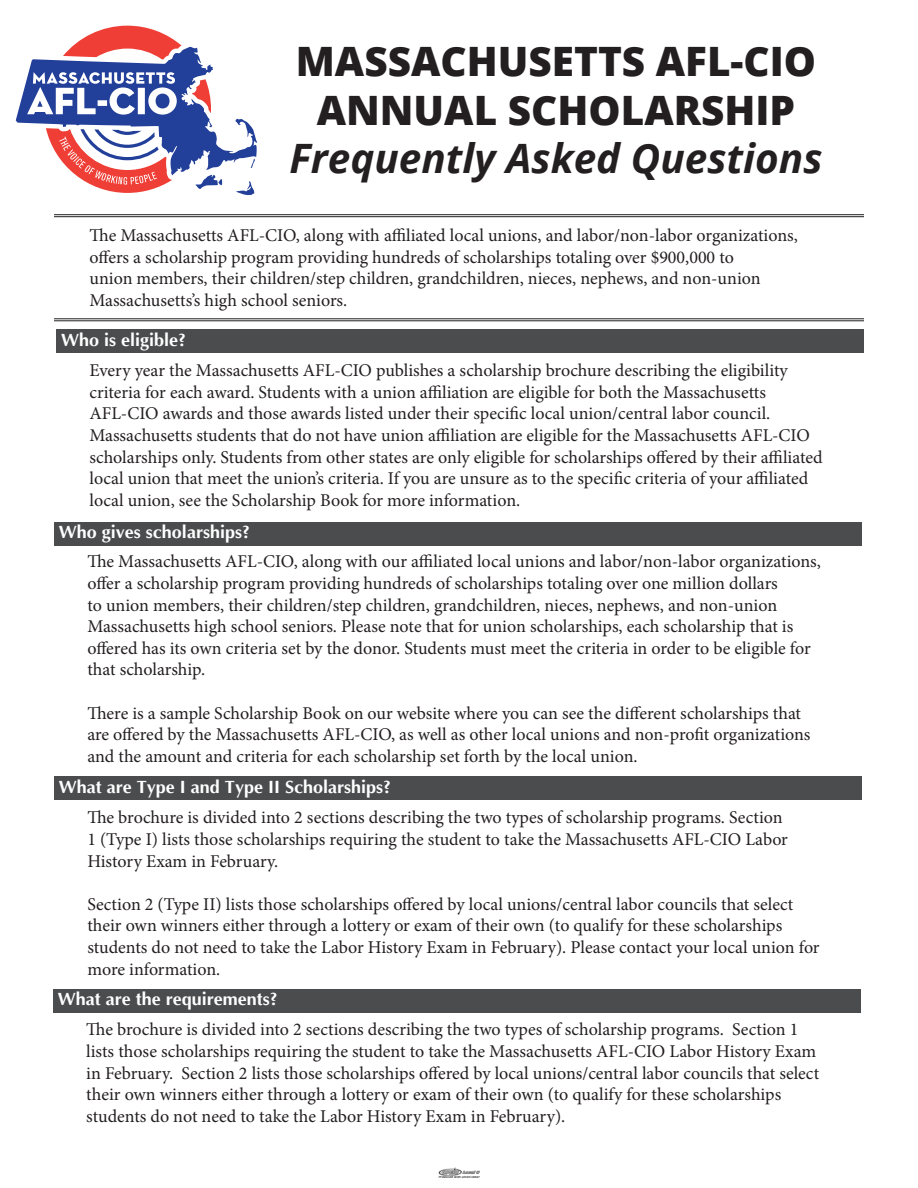
<style>
.page{position:relative;width:918px;height:1188px;background:#fff}
.page>*{position:absolute;margin:0;border:0;box-sizing:border-box;transform-origin:0 0}
.t1{font:800 40.5px "Open Sans";color:#231f20}
.t2{font:italic 700 40.5px "Open Sans";color:#231f20}
.t3{font:18px/21.6px "Minion Pro";color:#231f20}
.t4{font:700 18px "Optima";color:#fff}
.t5{font:italic 600 3.45px "Open Sans";color:#231f20}
</style>
<div class="page">
<svg style="left:16px;top:26px;width:241px;height:169px"></svg>
<hr style="left:54px;top:214px;width:810px;height:1px;background:#231f20">
<hr style="left:54px;top:216px;width:810px;height:1px;background:#231f20">
<hr style="left:54px;top:318px;width:810px;height:1px;background:#231f20">
<hr style="left:54px;top:320px;width:810px;height:1px;background:#231f20">
<div style="left:56px;top:329px;width:808px;height:24px;background:#4b4c4d"></div>
<img style="left:438px;top:1168px;width:42px;height:7px">
<div style="left:54px;top:522px;width:808px;height:24px;background:#4b4c4d"></div>
<div style="left:54px;top:776px;width:808px;height:24px;background:#4b4c4d"></div>
<div style="left:53px;top:989px;width:808px;height:24px;background:#4b4c4d"></div>
<p class="t1" style="left:296px;top:30px;width:522px">MASSACHUSETTS AFL-CIO</p>
<p class="t1" style="left:317px;top:79px;width:480px">ANNUAL SCHOLARSHIP</p>
<p class="t2" style="left:289px;top:130px;width:535px">Frequently Asked Questions</p>
<p class="t3" style="left:89px;top:225px;width:710px">The Massachusetts AFL-CIO, along with affiliated local unions, and labor/non-labor organizations, offers a scholarship program providing hundreds of scholarships totaling over $900,000 to<br>union members, their children/step children, grandchildren, nieces, nephews, and non-union Massachusetts’s high school seniors.</p>
<p class="t4" style="left:61px;top:330px;width:127px">Who is eligible?</p>
<p class="t3" style="left:89px;top:360px;width:735px">Every year the Massachusetts AFL-CIO publishes a scholarship brochure describing the eligibility criteria for each award. Students with a union affiliation are eligible for both the Massachusetts AFL-CIO awards and those awards listed under their specific local union/central labor council.<br>Massachusetts students that do not have union affiliation are eligible for the Massachusetts AFL-CIO scholarships only. Students from other states are only eligible for scholarships offered by their affiliated local union that meet the union’s criteria. If you are unsure as to the specific criteria of your affiliated local union, see the Scholarship Book for more information.</p>
<p class="t4" style="left:59px;top:522px;width:193px">Who gives scholarships?</p>
<p class="t3" style="left:87px;top:551px;width:735px">The Massachusetts AFL-CIO, along with our affiliated local unions and labor/non-labor organizations, offer a scholarship program providing hundreds of scholarships totaling over one million dollars<br>to union members, their children/step children, grandchildren, nieces, nephews, and non-union Massachusetts high school seniors. Please note that for union scholarships, each scholarship that is offered has its own criteria set by the donor. Students must meet the criteria in order to be eligible for that scholarship.</p>
<p class="t3" style="left:87px;top:702px;width:725px">There is a sample Scholarship Book on our website where you can see the different scholarships that are offered by the Massachusetts AFL-CIO, as well as other local unions and non-profit organizations and the amount and criteria for each scholarship set forth by the local union.</p>
<p class="t4" style="left:59px;top:777px;width:334px">What are Type I and Type II Scholarships?</p>
<p class="t3" style="left:87px;top:807px;width:702px">The brochure is divided into 2 sections describing the two types of scholarship programs. Section<br>1 (Type I) lists those scholarships requiring the student to take the Massachusetts AFL-CIO Labor<br>History Exam in February.</p>
<p class="t3" style="left:87px;top:893px;width:734px">Section 2 (Type II) lists those scholarships offered by local unions/central labor councils that select their own winners either through a lottery or exam of their own (to qualify for these scholarships students do not need to take the Labor History Exam in February). Please contact your local union for more information.</p>
<p class="t4" style="left:58px;top:989px;width:222px">What are the requirements?</p>
<p class="t3" style="left:86px;top:1019px;width:734px">The brochure is divided into 2 sections describing the two types of scholarship programs. Section 1 lists those scholarships requiring the student to take the Massachusetts AFL-CIO Labor History Exam in February. Section 2 lists those scholarships offered by local unions/central labor councils that select their own winners either through a lottery or exam of their own (to qualify for these scholarships students do not need to take the Labor History Exam in February).</p>
<p class="t5" style="left:439px;top:1175px;width:43px">Produced with union labor</p>
</div>
